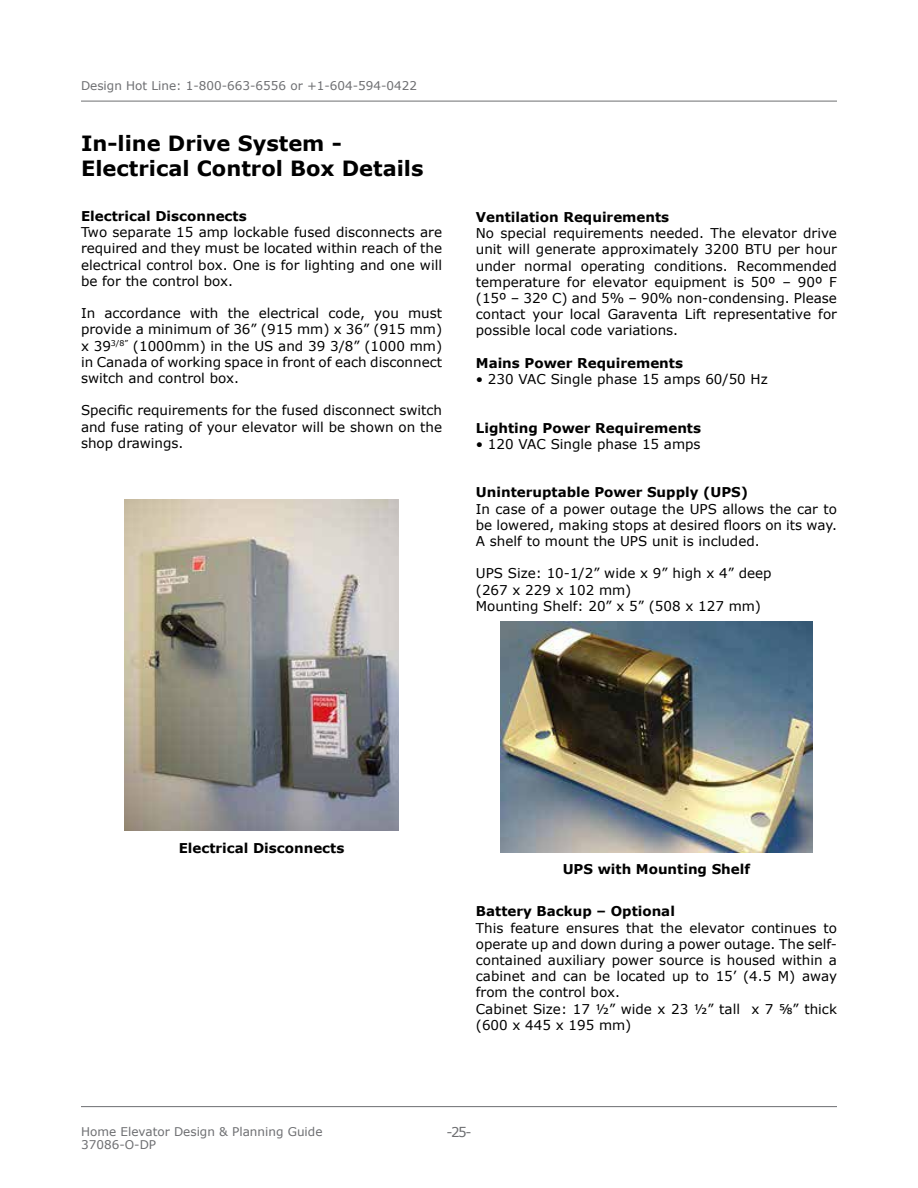
<style>
.page{position:relative;width:918px;height:1188px;background:#fff}
.page>*{position:absolute;margin:0;border:0;box-sizing:border-box;transform-origin:0 0}
.t1{font:700 21px/25.2px "Verdana";color:#000}
.t2{font:13.5px/16.2px "Verdana";color:#000;text-align:justify}
.t3{font:700 13.5px "Verdana";color:#000}
.t4{font:13.5px "Verdana";color:#6d6e71}
.t5{font:12px/13.2px "Verdana";color:#6d6e71}
</style>
<div class="page">
<img style="left:124px;top:500px;width:275px;height:330px">
<img style="left:500px;top:621px;width:313px;height:232px">
<hr style="left:81px;top:1106px;width:756px;height:1px;background:#6d6e71">
<hr style="left:81px;top:101px;width:756px;height:1px;background:#6d6e71">
<p class="t5" style="left:81px;top:79px;width:338px">Design Hot Line: 1-800-663-6556 or +1-604-594-0422</p>
<h1 class="t1" style="left:81px;top:130px;width:344px">In-line Drive System -<br>Electrical Control Box Details</h1>
<p class="t3" style="left:81px;top:206px;width:167px">Electrical Disconnects</p>
<p class="t2" style="left:81px;top:224px;width:363px">Two separate 15 amp lockable fused disconnects are required and they must be located within reach of the electrical control box. One is for lighting and one will be for the control box.</p>
<p class="t2" style="left:81px;top:305px;width:363px">In accordance with the electrical code, you must provide a minimum of 36” (915 mm) x 36” (915 mm) x 39<sup>3/8”</sup> (1000mm) in the US and 39 3/8” (1000 mm) in Canada of working space in front of each disconnect switch and control box.</p>
<p class="t2" style="left:81px;top:402px;width:363px">Specific requirements for the fused disconnect switch and fuse rating of your elevator will be shown on the shop drawings.</p>
<p class="t3" style="left:476px;top:208px;width:195px">Ventilation Requirements</p>
<p class="t2" style="left:476px;top:225px;width:363px">No special requirements needed. The elevator drive unit will generate approximately 3200 BTU per hour under normal operating conditions. Recommended temperature for elevator equipment is 50º – 90º F (15º – 32º C) and 5% – 90% non-condensing. Please contact your local Garaventa Lift representative for possible local code variations.</p>
<p class="t3" style="left:476px;top:353px;width:209px">Mains Power Requirements</p>
<p class="t2" style="left:476px;top:371px;width:293px">• 230 VAC Single phase 15 amps 60/50 Hz</p>
<p class="t3" style="left:476px;top:418px;width:227px">Lighting Power Requirements</p>
<p class="t2" style="left:476px;top:436px;width:226px">• 120 VAC Single phase 15 amps</p>
<p class="t3" style="left:476px;top:483px;width:274px">Uninteruptable Power Supply (UPS)</p>
<p class="t2" style="left:476px;top:500px;width:363px">In case of a power outage the UPS allows the car to be lowered, making stops at desired floors on its way.<br>A shelf to mount the UPS unit is included.</p>
<p class="t2" style="left:476px;top:565px;width:297px;text-align:left">UPS Size: 10-1/2” wide x 9” high x 4” deep (267 x 229 x 102 mm)<br>Mounting Shelf: 20” x 5” (508 x 127 mm)</p>
<p class="t3" style="left:179px;top:838px;width:167px">Electrical Disconnects</p>
<p class="t3" style="left:563px;top:859px;width:189px">UPS with Mounting Shelf</p>
<p class="t3" style="left:476px;top:902px;width:201px">Battery Backup – Optional</p>
<p class="t2" style="left:476px;top:919px;width:363px;text-align:left">This feature ensures that the elevator continues to operate up and down during a power outage. The self&shy;contained auxiliary power source is housed within a cabinet and can be located up to 15’ (4.5 M) away from the control box.<br>Cabinet Size: 17 ½” wide x 23 ½” tall x 7 ⅝” thick (600 x 445 x 195 mm)</p>
<p class="t5" style="left:81px;top:1125px;width:243px">Home Elevator Design &amp; Planning Guide<br>37086-O-DP</p>
<p class="t4" style="left:446px;top:1123px;width:27px">-25-</p>
</div>
